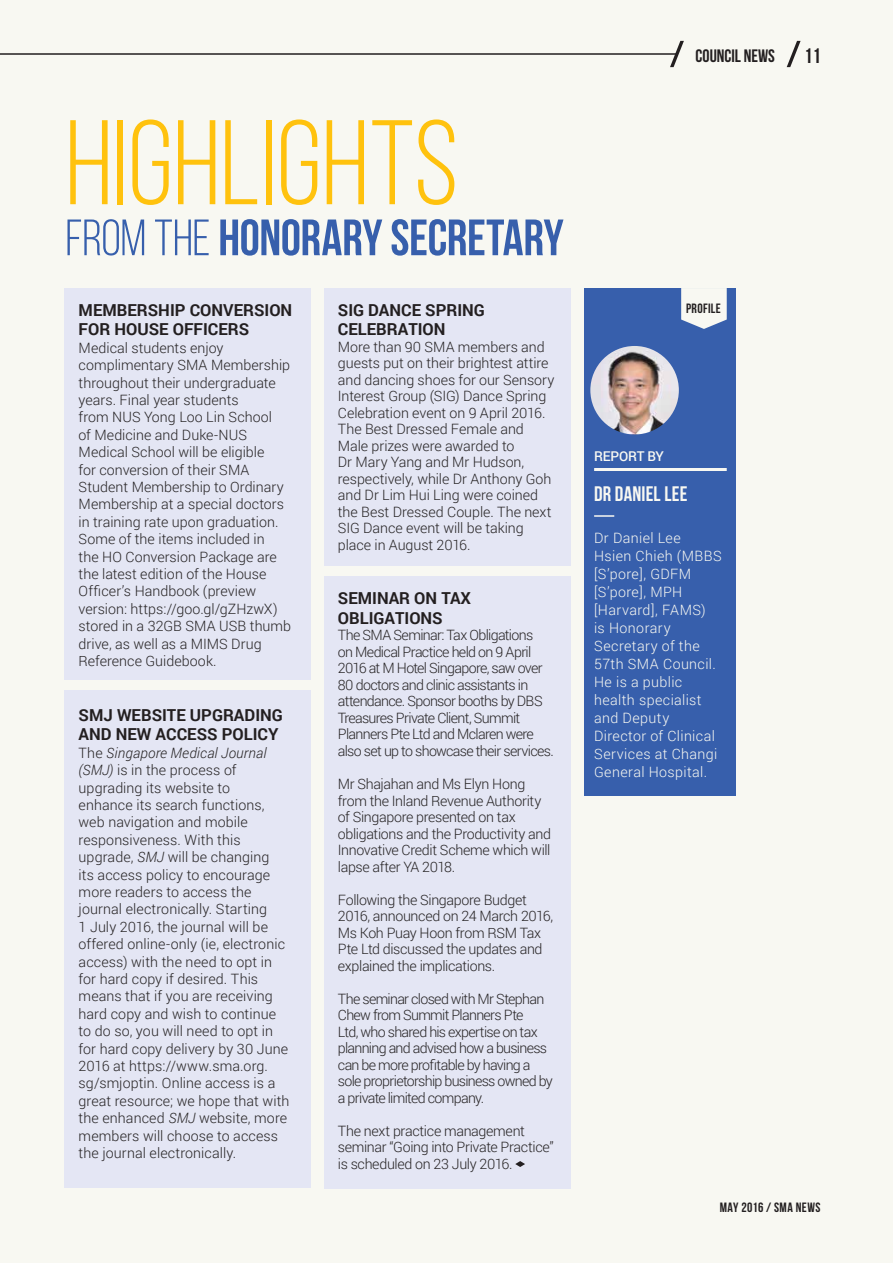
<style>
.page{position:relative;width:893px;height:1263px;background:#f8f8f2}
.page>*{position:absolute;margin:0;border:0;box-sizing:border-box;transform-origin:0 0}
.t1{font:120px "Bebas Neue";color:#ffc20e}
.t2{font:700 51px "Bebas Neue";letter-spacing:-.01em;color:#375fac}
.t3{font:700 21px "Bebas Neue";letter-spacing:.005em;color:#f8f8f2}
.t4{font:21px "Bebas Neue";color:#231f20}
.t5{font:18px "Bebas Neue";color:#231f20}
.t6{font:700 16.5px/19.8px "Roboto";color:#231f20}
.t7{font:300 14.25px/17.4px "Roboto";letter-spacing:-.005em;color:#262324}
.t8{font:300 14.25px/16.5px "Roboto";letter-spacing:-.025em;color:#262324}
.t9{font:300 14.25px/16.5px "Roboto";letter-spacing:-.045em;color:#262324}
.t10{font:300 14.25px/16.5px "Roboto";letter-spacing:-.05em;color:#262324}
.t11{font:300 14.25px/18px "Roboto";letter-spacing:.03em;color:#f8f8f2}
.t12{font:13.5px "Bebas Neue";letter-spacing:.01em;color:#231f20}
.t13{font:500 13.5px "Roboto";letter-spacing:-.015em;color:#f8f8f2}
.t14{font:700 13.5px "Bebas Neue";letter-spacing:.025em;color:#231f20}
.s1{font-weight:400}
.s2{font-style:italic}
.s3{font-weight:700}
</style>
<div class="page">
<div style="left:64px;top:288px;width:246px;height:391px;background:#e4e6f4"></div>
<div style="left:64px;top:690px;width:246px;height:498px;background:#e4e6f4"></div>
<div style="left:324px;top:288px;width:247px;height:278px;background:#e4e6f4"></div>
<div style="left:324px;top:576px;width:247px;height:612px;background:#e4e6f4"></div>
<svg style="left:515px;top:1161px;width:10px;height:6px"></svg>
<div style="left:584px;top:288px;width:152px;height:507px;background:#375fac"></div>
<svg style="left:681px;top:288px;width:46px;height:41px;background:#dfe4e9"></svg>
<hr style="left:594px;top:468px;width:133px;height:3px;background:#f8f8f2">
<img style="left:590px;top:346px;width:89px;height:88px;border-radius:44px">
<hr style="left:594px;top:515px;width:20px;height:2px;background:#f8f8f2">
<svg style="left:787px;top:41px;width:14px;height:26px"></svg>
<svg style="left:670px;top:41px;width:14px;height:26px"></svg>
<hr style="left:0;top:53px;width:677px;height:2px;background:#231f20">
<h1 class="t1" style="left:65px;top:99px;width:394px">HIGHLIGHTS</h1>
<h2 class="t2" style="left:65px;top:210px;width:500px"><span class="s1">FROM THE</span> HONORARY SECRETARY</h2>
<p class="t6" style="left:79px;top:299px;width:215px">MEMBERSHIP CONVERSION<br>FOR HOUSE OFFICERS</p>
<p class="t7" style="left:79px;top:338px;width:214px">Medical students enjoy complimentary SMA Membership throughout their undergraduate years. Final year students<br>from NUS Yong Loo Lin School<br>of Medicine and Duke-NUS<br>Medical School will be eligible<br>for conversion of their SMA<br>Student Membership to Ordinary<br>Membership at a special doctors in training rate upon graduation.<br>Some of the items included in<br>the HO Conversion Package are the latest edition of the House<br>Officer’s Handbook (preview version: https://goo.gl/gZHzwX) stored in a 32GB SMA USB thumb drive, as well as a MIMS Drug<br>Reference Guidebook.</p>
<p class="t6" style="left:79px;top:704px;width:206px">SMJ WEBSITE UPGRADING<br>AND NEW ACCESS POLICY</p>
<p class="t7" style="left:79px;top:743px;width:212px">The <span class="s2">Singapore Medical Journal (SMJ)</span> is in the process of upgrading its website to<br>enhance its search functions, web navigation and mobile responsiveness. With this upgrade, <span class="s2">SMJ</span> will be changing<br>its access policy to encourage more readers to access the journal electronically. Starting<br>1 July 2016, the journal will be offered online-only (ie, electronic access) with the need to opt in for hard copy if desired. This means that if you are receiving hard copy and wish to continue to do so, you will need to opt in for hard copy delivery by 30 June<br>2016 at https://www.sma.org. sg/smjoptin. Online access is a great resource; we hope that with the enhanced <span class="s2">SMJ</span> website, more members will choose to access the journal electronically.</p>
<p class="t6" style="left:338px;top:299px;width:149px">SIG DANCE SPRING<br>CELEBRATION</p>
<p class="t7" style="left:338px;top:338px;width:218px;line-height:16.5px">More than 90 SMA members and guests put on their brightest attire and dancing shoes for our Sensory<br>Interest Group (SIG) Dance Spring<br>Celebration event on 9 April 2016.<br>The Best Dressed Female and<br>Male prizes were awarded to<br>Dr Mary Yang and Mr Hudson, respectively, while Dr Anthony Goh and Dr Lim Hui Ling were coined the Best Dressed Couple. The next<br>SIG Dance event will be taking place in August 2016.</p>
<p class="t6" style="left:338px;top:588px;width:135px">SEMINAR ON TAX<br>OBLIGATIONS</p>
<p class="t9" style="left:338px;top:627px;width:218px">The SMA Seminar: Tax Obligations<br>on Medical Practice held on 9 April 2016 at M Hotel Singapore, saw over 80 doctors and clinic assistants in attendance. Sponsor booths by DBS Treasures Private Client, Summit Planners Pte Ltd and Mclaren were also set up to showcase their services.</p>
<p class="t8" style="left:338px;top:775px;width:215px">Mr Shajahan and Ms Elyn Hong from the Inland Revenue Authority of Singapore presented on tax obligations and the Productivity and<br>Innovative Credit Scheme which will lapse after YA 2018.</p>
<p class="t8" style="left:338px;top:891px;width:217px">Following the Singapore Budget<br>2016, announced on 24 March 2016,<br>Ms Koh Puay Hoon from RSM Tax<br>Pte Ltd discussed the updates and explained the implications.</p>
<p class="t10" style="left:338px;top:990px;width:216px">The seminar closed with Mr Stephan Chew from Summit Planners Pte<br>Ltd, who shared his expertise on tax planning and advised how a business can be more profitable by having a sole proprietorship business owned by a private limited company.</p>
<p class="t8" style="left:338px;top:1122px;width:217px">The next practice management seminar “Going into Private Practice” is scheduled on 23 July 2016.</p>
<p class="t5" style="left:696px;top:46px;width:81px">COUNCIL NEWS</p>
<h3 class="t4" style="left:804px;top:44px;width:18px">11</h3>
<p class="t14" style="left:686px;top:301px;width:36px">PROFILE</p>
<p class="t13" style="left:594px;top:447px;width:71px">REPORT BY</p>
<h3 class="t3" style="left:594px;top:482px;width:95px">DR DANIEL LEE</h3>
<p class="t11" style="left:594px;top:528px;width:129px">Dr Daniel Lee<br>Hsien Chieh (MBBS [S’pore], GDFM [S’pore], MPH [Harvard], FAMS)<br>is Honorary<br>Secretary of the<br>57th SMA Council.<br>He is a public health specialist and Deputy<br>Director of Clinical<br>Services at Changi<br>General Hospital.</p>
<p class="t12" style="left:720px;top:1200px;width:102px">maY 2016 / <span class="s3">SMA NEWS</span></p>
</div>
